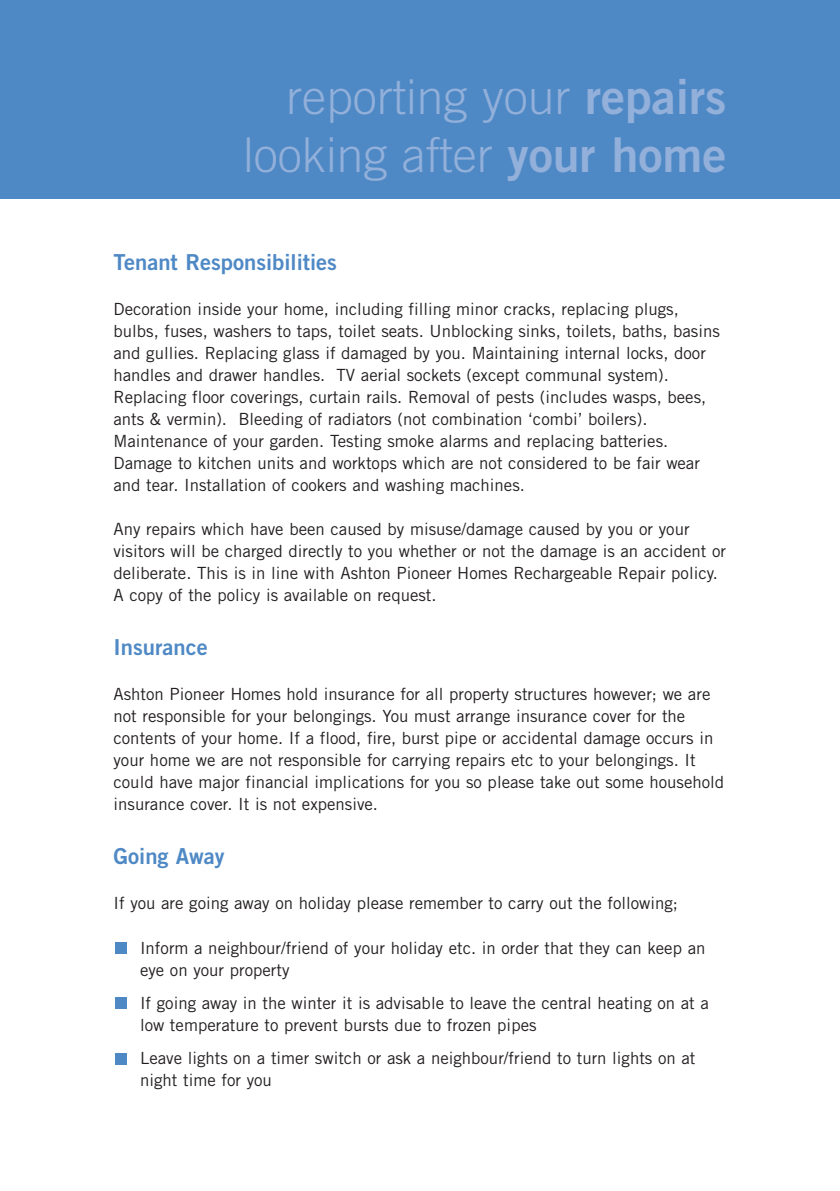
<style>
.page{position:relative;width:840px;height:1191px;background:#fff}
.page>*{position:absolute;margin:0;border:0;box-sizing:border-box;transform-origin:0 0}
.t1{font:300 48px/57.6px "Trade Gothic";color:#92b0da;text-align:right}
.t2{font:22px "Trade Gothic Bold Two";color:#4f89c5}
.t3{font:16.8px/22px "Trade Gothic";color:#231f20}
.s1{font-family:"Trade Gothic Bold Two";font-weight:400}
</style>
<div class="page">
<div style="left:0;top:0;width:839px;height:198px;background:#4f89c5"></div>
<div style="left:115px;top:1053px;width:12px;height:11px;background:#4f89c5"></div>
<div style="left:115px;top:997px;width:12px;height:12px;background:#4f89c5"></div>
<div style="left:115px;top:942px;width:12px;height:11px;background:#4f89c5"></div>
<h1 class="t1" style="left:243px;top:72px;width:484px">reporting your <span class="s1">repairs </span>looking after <span class="s1">your home</span></h1>
<h2 class="t2" style="left:113px;top:254px;width:225px">Tenant Responsibilities</h2>
<p class="t3" style="left:113px;top:299px;width:607px">Decoration inside your home, including filling minor cracks, replacing plugs, bulbs, fuses, washers to taps, toilet seats. Unblocking sinks, toilets, baths, basins and gullies. Replacing glass if damaged by you. Maintaining internal locks, door handles and drawer handles. TV aerial sockets (except communal system).<br>Replacing floor coverings, curtain rails. Removal of pests (includes wasps, bees, ants &amp; vermin). Bleeding of radiators (not combination ‘combi’ boilers).<br>Maintenance of your garden. Testing smoke alarms and replacing batteries.<br>Damage to kitchen units and worktops which are not considered to be fair wear and tear. Installation of cookers and washing machines.</p>
<p class="t3" style="left:113px;top:520px;width:614px">Any repairs which have been caused by misuse/damage caused by you or your visitors will be charged directly to you whether or not the damage is an accident or deliberate. This is in line with Ashton Pioneer Homes Rechargeable Repair policy.<br>A copy of the policy is available on request.</p>
<h2 class="t2" style="left:113px;top:639px;width:96px">Insurance</h2>
<p class="t3" style="left:113px;top:684px;width:612px">Ashton Pioneer Homes hold insurance for all property structures however; we are not responsible for your belongings. You must arrange insurance cover for the contents of your home. If a flood, fire, burst pipe or accidental damage occurs in your home we are not responsible for carrying repairs etc to your belongings. It could have major financial implications for you so please take out some household insurance cover. It is not expensive.</p>
<h2 class="t2" style="left:113px;top:848px;width:112px">Going Away</h2>
<p class="t3" style="left:113px;top:893px;width:565px">If you are going away on holiday please remember to carry out the following;</p>
<p class="t3" style="left:140px;top:938px;width:566px">Inform a neighbour/friend of your holiday etc. in order that they can keep an eye on your property</p>
<p class="t3" style="left:140px;top:993px;width:570px">If going away in the winter it is advisable to leave the central heating on at a low temperature to prevent bursts due to frozen pipes</p>
<p class="t3" style="left:140px;top:1049px;width:556px">Leave lights on a timer switch or ask a neighbour/friend to turn lights on at night time for you</p>
</div>
